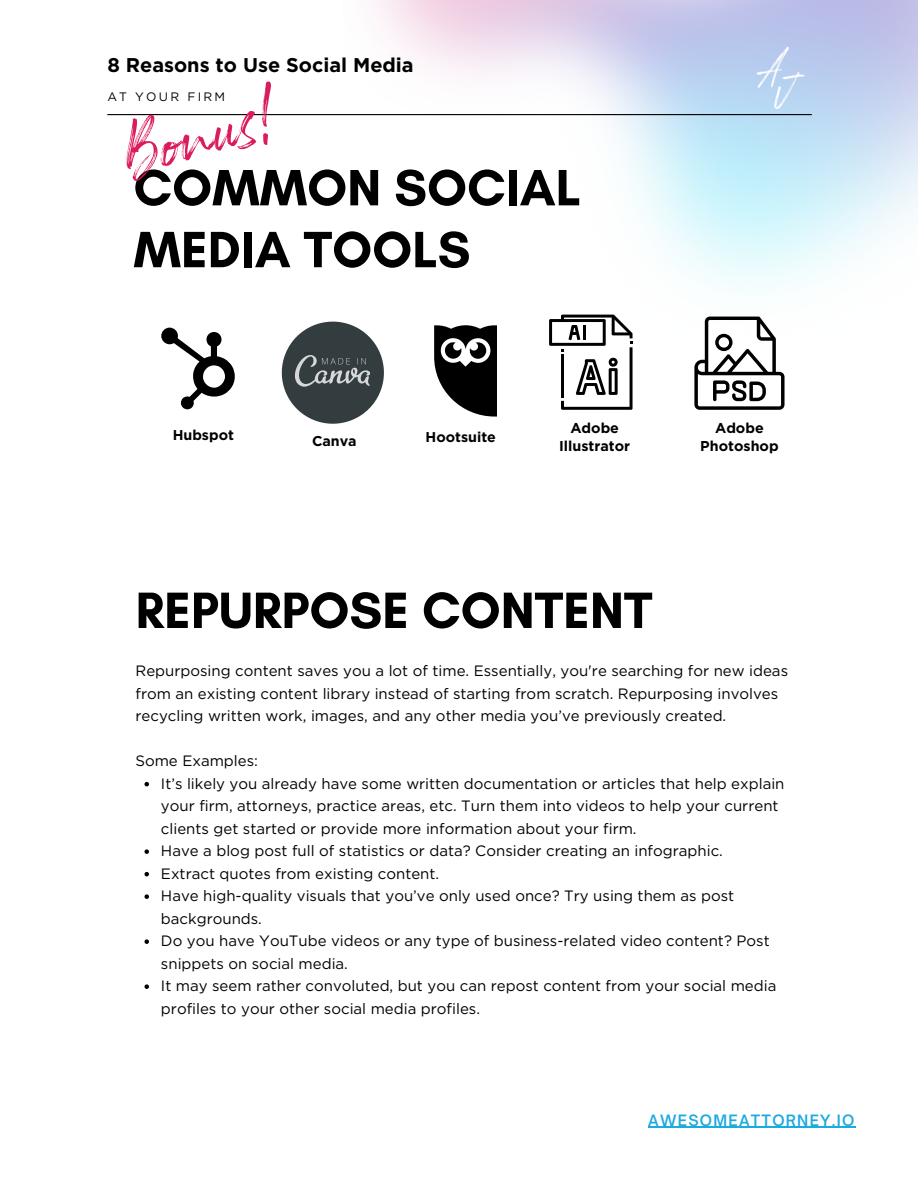
<style>
.page{position:relative;width:918px;height:1188px;background:#fff}
.page>*{position:absolute;margin:0;border:0;box-sizing:border-box;transform-origin:0 0}
.t1{font:76.35px "Rockness";color:#da1b5d}
.t2{font:700 52.05px/61.8px "Glacial Indifference";color:#000}
.t3{font:700 19.8px "Gotham";color:#000}
.t4{font:15px/22.5px "Gotham";color:#000}
.t5{font:600 15px "Open Sauce One";letter-spacing:.085em;color:#1daae0}
.t6{font:700 14.25px/17.7px "Gotham";color:#000;text-align:center}
.t7{font:12.3px "Gotham";letter-spacing:.185em;color:#000}
</style>
<div class="page">
<hr style="left:107px;top:114px;width:705px;height:1px;background:#000">
<img style="left:751px;top:41px;width:59px;height:73px">
<svg style="left:161px;top:328px;width:74px;height:81px"></svg>
<svg style="left:282px;top:322px;width:102px;height:102px"></svg>
<svg style="left:434px;top:325px;width:63px;height:92px"></svg>
<svg style="left:549px;top:315px;width:84px;height:95px"></svg>
<hr style="left:583px;top:325px;width:3px;height:15px;background:#000">
<svg style="left:694px;top:317px;width:91px;height:93px"></svg>
<hr style="left:648px;top:1127px;width:208px;height:1px;background:#1daae0">
<svg style="left:144px;top:782px;width:5px;height:4px"></svg>
<svg style="left:144px;top:849px;width:5px;height:5px"></svg>
<svg style="left:144px;top:872px;width:5px;height:4px"></svg>
<svg style="left:144px;top:894px;width:5px;height:5px"></svg>
<svg style="left:144px;top:939px;width:5px;height:5px"></svg>
<svg style="left:144px;top:984px;width:5px;height:5px"></svg>
<p class="t3" style="left:107px;top:53px;width:308px">8 Reasons to Use Social Media</p>
<p class="t1" style="left:109px;top:106px;width:165px;rotate:-15deg">Bonus!</p>
<p class="t7" style="left:107px;top:89px;width:119px">AT YOUR FIRM</p>
<p class="t2" style="left:134px;top:156px;width:449px">COMMON SOCIAL<br>MEDIA TOOLS</p>
<p class="t6" style="left:173px;top:426px;width:63px">Hubspot</p>
<p class="t6" style="left:312px;top:432px;width:46px">Canva</p>
<p class="t6" style="left:426px;top:428px;width:72px">Hootsuite</p>
<p class="t6" style="left:559px;top:419px;width:73px">Adobe<br>Illustrator</p>
<p class="t6" style="left:700px;top:419px;width:80px">Adobe<br>Photoshop</p>
<p class="t2" style="left:135px;top:579px;width:518px">REPURPOSE CONTENT</p>
<p class="t4" style="left:135px;top:660px;width:654px">Repurposing content saves you a lot of time. Essentially, you're searching for new ideas from an existing content library instead of starting from scratch. Repurposing involves recycling written work, images, and any other media you’ve previously created.</p>
<p class="t4" style="left:135px;top:750px;width:124px">Some Examples:</p>
<p class="t4" style="left:161px;top:772px;width:625px">It’s likely you already have some written documentation or articles that help explain your firm, attorneys, practice areas, etc. Turn them into videos to help your current clients get started or provide more information about your firm.</p>
<p class="t4" style="left:161px;top:840px;width:563px">Have a blog post full of statistics or data? Consider creating an infographic.</p>
<p class="t4" style="left:161px;top:862px;width:280px">Extract quotes from existing content.</p>
<p class="t4" style="left:161px;top:885px;width:575px">Have high-quality visuals that you’ve only used once? Try using them as post backgrounds.</p>
<p class="t4" style="left:161px;top:930px;width:610px">Do you have YouTube videos or any type of business-related video content? Post snippets on social media.</p>
<p class="t4" style="left:161px;top:975px;width:617px">It may seem rather convoluted, but you can repost content from your social media profiles to your other social media profiles.</p>
<p class="t5" style="left:648px;top:1111px;width:208px">AWESOMEATTORNEY.IO</p>
</div>
